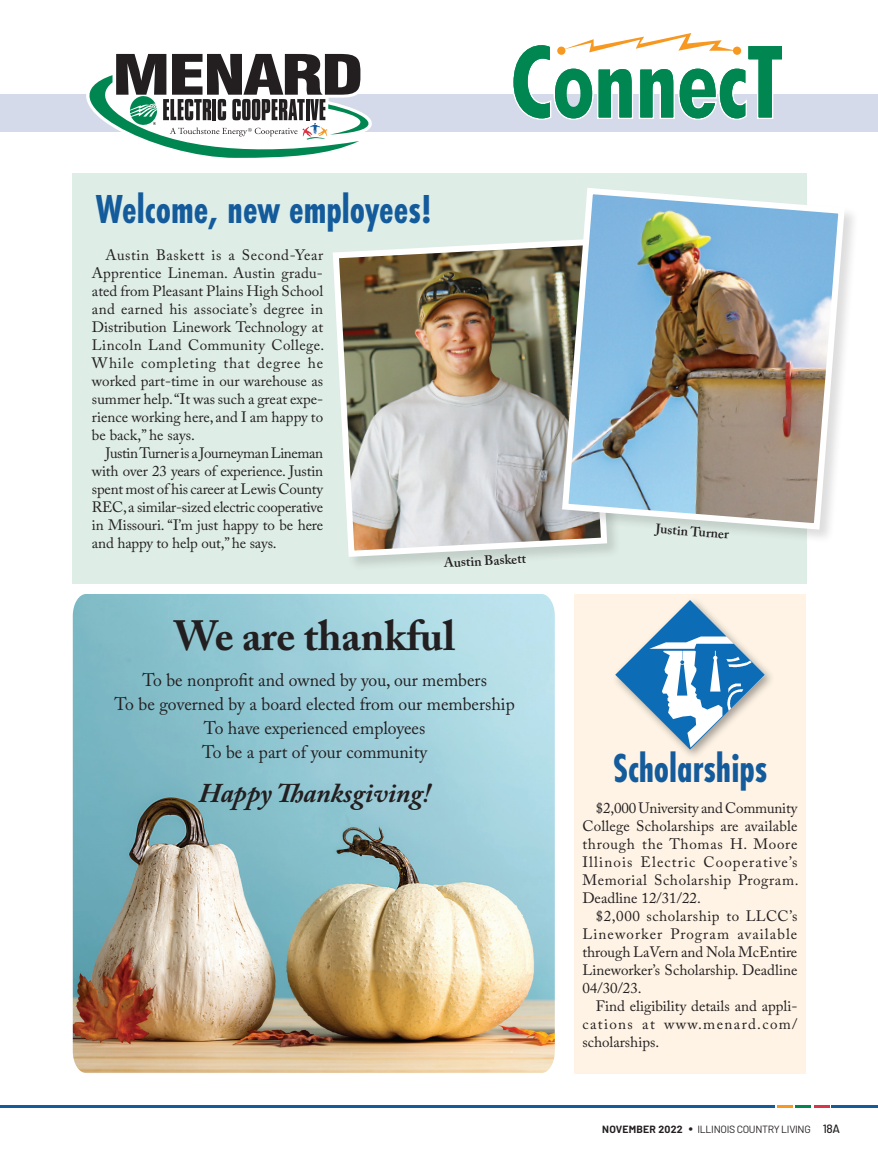
<style>
.page{position:relative;width:878px;height:1161px;background:#fff}
.page>*{position:absolute;margin:0;border:0;box-sizing:border-box;transform-origin:0 0}
.t1{font:700 42px "Futura PT Cond";color:#145b9c;scale:.93 1}
.t2{font:700 42px "Adobe Caslon Pro";color:#231f20}
.t3{font:italic 700 27px "Adobe Caslon Pro";color:#231f20}
.t4{font:18px/24px "Adobe Caslon Pro";color:#231f20;text-align:center}
.t5{font:15px/18px "Adobe Caslon Pro";color:#231f20;text-align:justify}
.t6{font:600 13.5px "Adobe Caslon Pro";color:#231f20}
.t7{font:10.5px "Barlow";letter-spacing:-.03em;color:#231f20}
.s1{font-weight:700}
.s2{font-size:15px}
.s3{font-weight:500;font-size:12px}
</style>
<div class="page">
<div style="left:0;top:94px;width:878px;height:38px;background:#d5daea"></div>
<svg style="left:86px;top:53px;width:286px;height:105px"></svg>
<svg style="left:513px;top:33px;width:269px;height:87px"></svg>
<img style="left:73px;top:594px;width:482px;height:479px">
<div style="left:72px;top:173px;width:734px;height:411px;background:#deede6"></div>
<hr style="left:777px;top:1105px;width:16px;height:3px;background:#f79821">
<hr style="left:0;top:1105px;width:774px;height:3px;background:#145b9c">
<hr style="left:813px;top:1105px;width:16px;height:3px;background:#d83547">
<hr style="left:831px;top:1105px;width:47px;height:3px;background:#145b9c">
<hr style="left:795px;top:1105px;width:16px;height:3px;background:#008751">
<div style="left:332px;top:238px;width:290px;height:333px;background:#231f20;opacity:.15"></div>
<img style="left:332px;top:238px;width:278px;height:322px">
<div style="left:561px;top:187px;width:298px;height:357px;background:#231f20;opacity:.15"></div>
<img style="left:558px;top:185px;width:289px;height:348px">
<div style="left:574px;top:594px;width:232px;height:479px;background:#fef3e4"></div>
<svg style="left:615px;top:600px;width:150px;height:150px"></svg>
<h1 class="t1" style="left:96px;top:185px;width:363px">Welcome, new employees!</h1>
<p class="t5" style="left:92px;top:246px;width:234px;text-indent:14px">Austin Baskett is a Second-Year Apprentice Lineman. Austin gradu&shy;ated from Pleasant Plains High School and earned his associate’s degree in Distribution Linework Technology at Lincoln Land Community College.<br>While completing that degree he worked part-time in our warehouse as summer help. “It was such a great expe&shy;rience working here, and I am happy to be back,” he says.</p>
<p class="t5" style="left:92px;top:444px;width:233px;text-indent:14px">Justin Turner is a Journeyman Lineman with over 23 years of experience. Justin spent most of his career at Lewis County REC, a similar-sized electric cooperative in Missouri. “I’m just happy to be here and happy to help out,” he says.</p>
<p class="t6" style="left:443px;top:555px;width:84px;rotate:-3deg">Austin Baskett</p>
<h1 class="t2" style="left:174px;top:611px;width:283px">We are thankful</h1>
<p class="t4" style="left:115px;top:668px;width:401px">To be nonprofit and owned by you, our members<br>To be governed by a board elected from our membership To have experienced employees<br>To be a part of your community</p>
<h2 class="t3" style="left:199px;top:777px;width:233px">Happy Thanksgiving!</h2>
<p class="t6" style="left:656px;top:521px;width:75px;rotate:4deg">Justin Turner</p>
<h1 class="t1" style="left:612px;top:743px;width:167px">Scholarships</h1>
<p class="t5" style="left:582px;top:799px;width:217px;text-indent:14px">$2,000 University and Community College Scholarships are available through the Thomas H. Moore Illinois Electric Cooperative’s Memorial Scholarship Program.<br>Deadline 12/31/22.</p>
<p class="t5" style="left:582px;top:907px;width:216px;text-indent:14px">$2,000 scholarship to LLCC’s Lineworker Program available through LaVern and Nola McEntire Lineworker’s Scholarship. Deadline 04/30/23.</p>
<p class="t5" style="left:582px;top:997px;width:216px;text-indent:14px">Find eligibility details and appli&shy;cations at www.menard.com/ scholarships.</p>
<p class="t7" style="left:602px;top:1123px;width:239px"><span class="s1">NOVEMBER 2022</span> <span class="s2">•</span> ILLINOIS COUNTRY LIVING <span class="s3">18A</span></p>
</div>
